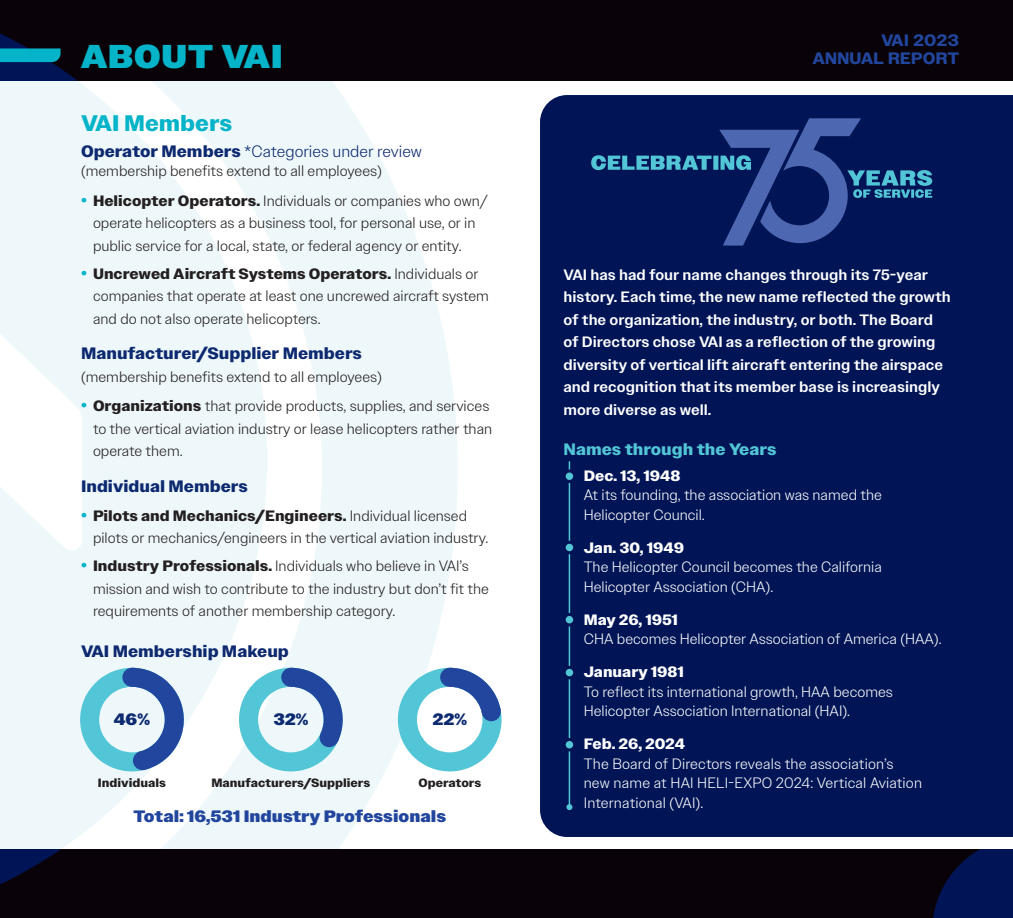
<style>
.page{position:relative;width:1013px;height:918px;background:#fff}
.page>*{position:absolute;margin:0;border:0;box-sizing:border-box;transform-origin:0 0}
.t1{font:900 33px "Owners";letter-spacing:.05em;color:#05b4c8}
.t2{font:700 22.5px "Owners Text";color:#05b4c8}
.t3{font:700 16.5px "Owners Text";color:#0d2970}
.t4{font:300 16.5px "Owners Text";color:#0d2970}
.t5{font:900 16.5px "Owners Text";color:#22469d}
.t6{font:700 16.5px "Owners Text";color:#52c5d6}
.t7{font:700 16.5px/18px "Owners";letter-spacing:.05em;color:#22469d;text-align:right}
.t8{font:900 16.5px "Owners Text";color:#0d2970}
.t9{font:300 15px/22.5px "Owners Text";color:#231f20}
.t10{font:300 15px/19.5px "Owners Text";color:#fff}
.t11{font:500 15px/22.5px "Owners Text";color:#fff}
.t12{font:700 15px "Owners Text";color:#fff}
.t13{font:700 12px "Owners Text";color:#231f20}
.s1{font-weight:700}
.s2{font-weight:700;font-size:16.5px;color:#05b4c8}
</style>
<div class="page">
<svg style="left:267px;top:81px;width:190px;height:768px;fill:#eef8fa"></svg>
<svg style="left:0;top:81px;width:267px;height:768px;fill:#eef8fa"></svg>
<div style="left:0;top:849px;width:1012px;height:69px;background:#090208"></div>
<div style="left:540px;top:95px;width:472px;height:742px;background:#011556"></div>
<div style="left:0;top:0;width:1012px;height:81px;background:#090208"></div>
<svg style="left:933px;top:849px;width:79px;height:69px"></svg>
<svg style="left:0;top:849px;width:61px;height:36px"></svg>
<svg style="left:0;top:33px;width:78px;height:48px"></svg>
<svg style="left:80px;top:668px;width:104px;height:103px;background:#98c1db"></svg>
<svg style="left:239px;top:668px;width:104px;height:103px;background:#9cc9df"></svg>
<svg style="left:398px;top:668px;width:103px;height:103px"></svg>
<svg style="left:591px;top:118px;width:341px;height:128px;background:#132e6d"></svg>
<hr style="left:568px;top:462px;width:2px;height:345px;background:#52c5d6">
<svg style="left:566px;top:804px;width:6px;height:6px"></svg>
<div style="left:564px;top:471px;width:10px;height:11px;background:#52c5d6;border-radius:50%"></div>
<div style="left:562px;top:470px;width:14px;height:13px;border:3px solid #011556;border-radius:50%"></div>
<div style="left:564px;top:542px;width:10px;height:11px;background:#52c5d6;border-radius:50%"></div>
<div style="left:562px;top:541px;width:14px;height:13px;border:3px solid #011556;border-radius:50%"></div>
<div style="left:564px;top:614px;width:10px;height:11px;background:#52c5d6;border-radius:50%"></div>
<div style="left:562px;top:613px;width:14px;height:13px;border:3px solid #011556;border-radius:50%"></div>
<div style="left:564px;top:667px;width:10px;height:11px;background:#52c5d6;border-radius:50%"></div>
<div style="left:562px;top:666px;width:14px;height:13px;border:3px solid #011556;border-radius:50%"></div>
<div style="left:564px;top:739px;width:10px;height:11px;background:#52c5d6;border-radius:50%"></div>
<div style="left:562px;top:738px;width:14px;height:13px;border:3px solid #011556;border-radius:50%"></div>
<p class="t1" style="left:81px;top:37px;width:202px">ABOUT VAI</p>
<p class="t2" style="left:81px;top:109px;width:153px">VAI Members</p>
<p class="t4" style="left:81px;top:141px;width:342px"><span class="s1">Operator Members</span> *Categories under review</p>
<p class="t9" style="left:81px;top:160px;width:302px">(membership benefits extend to all employees)</p>
<p class="t9" style="left:93px;top:189px;width:396px;text-indent:-12px"><span class="s2">•</span> <span class="s1">Helicopter Operators.</span> Individuals or companies who own/ operate helicopters as a business tool, for personal use, or in public service for a local, state, or federal agency or entity.</p>
<p class="t9" style="left:93px;top:262px;width:397px;text-indent:-12px"><span class="s2">•</span> <span class="s1">Uncrewed Aircraft Systems Operators.</span> Individuals or companies that operate at least one uncrewed aircraft system and do not also operate helicopters.</p>
<p class="t3" style="left:81px;top:343px;width:282px">Manufacturer/Supplier Members</p>
<p class="t9" style="left:81px;top:365px;width:302px">(membership benefits extend to all employees)</p>
<p class="t9" style="left:93px;top:394px;width:400px;text-indent:-12px"><span class="s2">•</span> <span class="s1">Organizations</span> that provide products, supplies, and services to the vertical aviation industry or lease helicopters rather than operate them.</p>
<p class="t3" style="left:81px;top:476px;width:168px">Individual Members</p>
<p class="t9" style="left:93px;top:504px;width:397px;text-indent:-12px"><span class="s2">•</span> <span class="s1">Pilots and Mechanics/Engineers.</span> Individual licensed pilots or mechanics/engineers in the vertical aviation industry.</p>
<p class="t9" style="left:93px;top:555px;width:397px;text-indent:-12px"><span class="s2">•</span> <span class="s1">Industry Professionals.</span> Individuals who believe in VAI’s mission and wish to contribute to the industry but don’t fit the requirements of another membership category.</p>
<p class="t3" style="left:81px;top:641px;width:209px">VAI Membership Makeup</p>
<p class="t8" style="left:114px;top:709px;width:38px">46%</p>
<p class="t13" style="left:98px;top:775px;width:69px">Individuals</p>
<p class="t8" style="left:273px;top:709px;width:36px">32%</p>
<p class="t8" style="left:432px;top:709px;width:36px">22%</p>
<p class="t13" style="left:211px;top:775px;width:160px">Manufacturers/Suppliers</p>
<p class="t13" style="left:418px;top:775px;width:64px">Operators</p>
<p class="t5" style="left:133px;top:806px;width:314px">Total: 16,531 Industry Professionals</p>
<p class="t7" style="left:812px;top:32px;width:148px">VAI 2023<br>ANNUAL REPORT</p>
<p class="t11" style="left:563px;top:264px;width:389px">VAI has had four name changes through its 75-year history. Each time, the new name reflected the growth of the organization, the industry, or both. The Board of Directors chose VAI as a reflection of the growing diversity of vertical lift aircraft entering the airspace and recognition that its member base is increasingly more diverse as well.</p>
<p class="t6" style="left:563px;top:439px;width:214px">Names through the Years</p>
<p class="t12" style="left:583px;top:466px;width:98px">Dec. 13, 1948</p>
<p class="t10" style="left:583px;top:485px;width:300px">At its founding, the association was named the<br>Helicopter Council.</p>
<p class="t12" style="left:583px;top:538px;width:102px">Jan. 30, 1949</p>
<p class="t10" style="left:583px;top:557px;width:300px">The Helicopter Council becomes the California<br>Helicopter Association (CHA).</p>
<p class="t12" style="left:583px;top:610px;width:96px">May 26, 1951</p>
<p class="t10" style="left:583px;top:629px;width:359px">CHA becomes Helicopter Association of America (HAA).</p>
<p class="t12" style="left:583px;top:663px;width:102px">January 1981</p>
<p class="t10" style="left:583px;top:682px;width:311px">To reflect its international growth, HAA becomes<br>Helicopter Association International (HAI).</p>
<p class="t12" style="left:583px;top:735px;width:103px">Feb. 26, 2024</p>
<p class="t10" style="left:583px;top:754px;width:340px">The Board of Directors reveals the association’s new name at HAI HELI-EXPO 2024: Vertical Aviation<br>International (VAI).</p>
</div>
